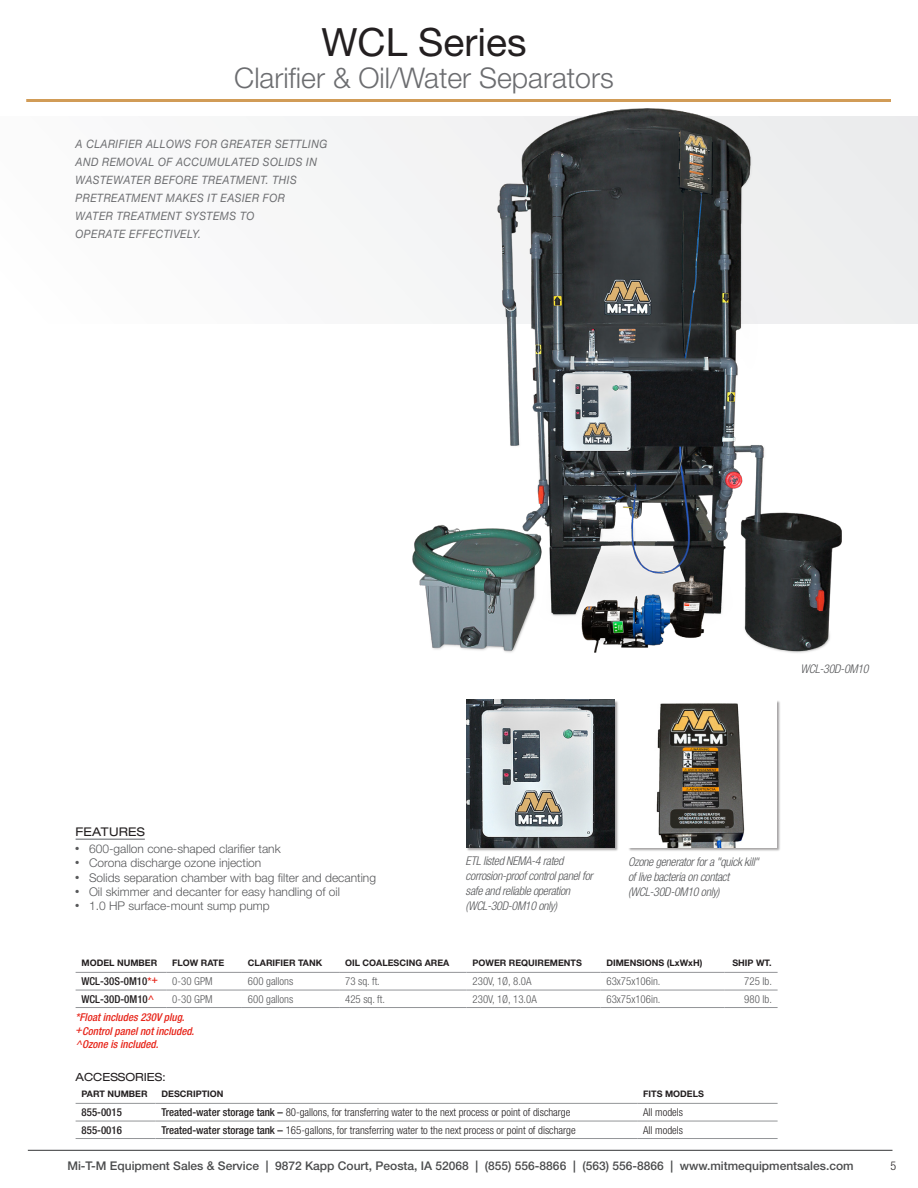
<style>
.page{position:relative;width:918px;height:1188px;background:#fff}
.page>*{position:absolute;margin:0;border:0;box-sizing:border-box;transform-origin:0 0}
.t1{font:39px "Helvetica Neue LT Std";color:#231f20}
.t2{font:300 28.5px "Helvetica Neue LT Std";color:#6c6d70}
.t3{font:300 12px "Helvetica Neue LT Std";color:#57585a}
.t4{font:italic 300 condensed 12px "Helvetica Neue LT Std";letter-spacing:-.025em;color:#57585a}
.t5{font:500 12px "Helvetica Neue LT Std";color:#4b4c4d}
.t6{font:expanded 12px "Helvetica Neue LT Std";letter-spacing:.02em;color:#231f20}
.t7{font:300 condensed 12px "Helvetica Neue LT Std";color:#231f20}
.t8{font:italic 11.55px/18px "Helvetica Neue LT Std";letter-spacing:.04em;color:#6c6d70;scale:.91 1}
.t9{font:expanded 11.25px "Helvetica Neue LT Std";color:#231f20}
.CHART_TEXT{font:300 condensed 10.8px "Helvetica Neue LT Std";color:#231f20}
.CHART_TEXT-2{font:300 condensed 10.8px "Helvetica Neue LT Std";color:#57585a}
.CHART_MODEL_NUMBERS{font:italic 500 condensed 10.8px "Helvetica Neue LT Std";color:#e72419}
.CHART_MODEL_NUMBERS-2{font:500 condensed 10.8px "Helvetica Neue LT Std";color:#231f20}
.CHART_TEXT_WEIGHT{font:300 condensed 10.8px "Helvetica Neue LT Std";color:#57585a}
.CHARTS_HEADINGS{font:700 9px "Helvetica Neue LT Std";color:#231f20}
.CHARTS_HEADINGS_WEIGHT{font:700 9px "Helvetica Neue LT Std";color:#231f20}
.s1{color:#e72419}
.s2{font-weight:500}
</style>
<div class="page">
<hr style="left:26px;top:99px;width:865px;height:3px;background:#d19c57">
<hr style="left:28px;top:1150px;width:865px;height:1px;background:#4b4c4d">
<div style="left:0;top:116px;width:918px;height:207px;background:#f7f7f8"></div>
<hr style="left:76px;top:838px;width:69px;height:2px;background:#939598">
<hr style="left:76px;top:972px;width:90px;height:1px;background:#939598">
<hr style="left:166px;top:972px;width:76px;height:1px;background:#939598">
<hr style="left:242px;top:972px;width:97px;height:1px;background:#939598">
<hr style="left:339px;top:972px;width:128px;height:1px;background:#939598">
<hr style="left:467px;top:972px;width:133px;height:1px;background:#939598">
<hr style="left:600px;top:972px;width:125px;height:1px;background:#939598">
<hr style="left:725px;top:972px;width:53px;height:1px;background:#939598">
<hr style="left:76px;top:990px;width:90px;height:1px;background:#939598">
<hr style="left:166px;top:990px;width:76px;height:1px;background:#939598">
<hr style="left:242px;top:990px;width:97px;height:1px;background:#939598">
<hr style="left:339px;top:990px;width:128px;height:1px;background:#939598">
<hr style="left:467px;top:990px;width:133px;height:1px;background:#939598">
<hr style="left:600px;top:990px;width:125px;height:1px;background:#939598">
<hr style="left:725px;top:990px;width:53px;height:1px;background:#939598">
<hr style="left:76px;top:1007px;width:90px;height:1px;background:#939598">
<hr style="left:166px;top:1007px;width:76px;height:1px;background:#939598">
<hr style="left:242px;top:1007px;width:97px;height:1px;background:#939598">
<hr style="left:339px;top:1007px;width:128px;height:1px;background:#939598">
<hr style="left:467px;top:1007px;width:133px;height:1px;background:#939598">
<hr style="left:600px;top:1007px;width:125px;height:1px;background:#939598">
<hr style="left:725px;top:1007px;width:53px;height:1px;background:#939598">
<hr style="left:76px;top:1103px;width:80px;height:1px;background:#939598">
<hr style="left:156px;top:1103px;width:481px;height:1px;background:#939598">
<hr style="left:637px;top:1103px;width:141px;height:1px;background:#939598">
<hr style="left:76px;top:1121px;width:80px;height:1px;background:#939598">
<hr style="left:156px;top:1121px;width:481px;height:1px;background:#939598">
<hr style="left:637px;top:1121px;width:141px;height:1px;background:#939598">
<hr style="left:76px;top:1138px;width:80px;height:1px;background:#939598">
<hr style="left:156px;top:1138px;width:481px;height:1px;background:#939598">
<hr style="left:637px;top:1138px;width:141px;height:1px;background:#939598">
<img style="left:412px;top:108px;width:434px;height:545px">
<div style="left:466px;top:700px;width:153px;height:151px;background:#231f20;opacity:.4"></div>
<img style="left:466px;top:700px;width:149px;height:147px">
<div style="left:628px;top:700px;width:153px;height:151px;background:#231f20;opacity:.4"></div>
<div style="left:628px;top:700px;width:149px;height:147px;background:#fff"></div>
<img style="left:656px;top:703px;width:89px;height:144px">
<h1 class="t1" style="left:322px;top:19px;width:207px">WCL Series</h1>
<h2 class="t2" style="left:234px;top:60px;width:381px">Clarifier &amp; Oil/Water Separators</h2>
<p class="t8" style="left:76px;top:135px;width:278px">A CLARIFIER ALLOWS FOR GREATER SETTLING<br>AND REMOVAL OF ACCUMULATED SOLIDS IN<br>WASTEWATER BEFORE TREATMENT. THIS</p>
<p class="t8" style="left:76px;top:189px;width:232px">PRETREATMENT MAKES IT EASIER FOR</p>
<p class="t8" style="left:76px;top:207px;width:198px">WATER TREATMENT SYSTEMS TO</p>
<p class="t8" style="left:76px;top:225px;width:139px">OPERATE EFFECTIVELY.</p>
<p class="t4" style="left:800px;top:661px;width:70px">WCL-30D-0M10</p>
<p class="t6" style="left:76px;top:825px;width:71px">FEATURES</p>
<p class="t3" style="left:76px;top:841px;width:207px">● 600-gallon cone-shaped clarifier tank</p>
<p class="t3" style="left:76px;top:856px;width:187px">● Corona discharge ozone injection</p>
<p class="t3" style="left:76px;top:870px;width:302px">● Solids separation chamber with bag filter and decanting</p>
<p class="t3" style="left:76px;top:884px;width:266px">● Oil skimmer and decanter for easy handling of oil</p>
<p class="t3" style="left:76px;top:899px;width:196px">● 1.0 HP surface-mount sump pump</p>
<p class="t4" style="left:466px;top:854px;width:99px">ETL listed NEMA-4 rated</p>
<p class="t4" style="left:466px;top:869px;width:129px">corrosion-proof control panel for</p>
<p class="t4" style="left:466px;top:884px;width:106px">safe and reliable operation</p>
<p class="t4" style="left:466px;top:899px;width:93px">(WCL-30D-0M10 only)</p>
<p class="t4" style="left:628px;top:855px;width:132px">Ozone generator for a "quick kill"</p>
<p class="t4" style="left:628px;top:870px;width:103px">of live bacteria on contact</p>
<p class="t4" style="left:628px;top:885px;width:93px">(WCL-30D-0M10 only)</p>
<p class="CHARTS_HEADINGS" style="left:82px;top:958px;width:77px">MODEL NUMBER</p>
<p class="CHARTS_HEADINGS" style="left:172px;top:958px;width:54px">FLOW RATE</p>
<p class="CHARTS_HEADINGS" style="left:248px;top:958px;width:76px">CLARIFIER TANK</p>
<p class="CHARTS_HEADINGS" style="left:345px;top:958px;width:106px">OIL COALESCING AREA</p>
<p class="CHARTS_HEADINGS" style="left:473px;top:958px;width:111px">POWER REQUIREMENTS</p>
<p class="CHARTS_HEADINGS" style="left:606px;top:958px;width:97px">DIMENSIONS (LxWxH)</p>
<p class="CHARTS_HEADINGS_WEIGHT" style="left:732px;top:958px;width:41px">SHIP WT.</p>
<p class="CHART_MODEL_NUMBERS-2" style="left:82px;top:975px;width:78px">WCL-30S-0M10<span class="s1">*</span><sup>+</sup></p>
<p class="CHART_TEXT-2" style="left:172px;top:975px;width:42px">0-30 GPM</p>
<p class="CHART_TEXT-2" style="left:248px;top:975px;width:47px">600 gallons</p>
<p class="CHART_TEXT-2" style="left:345px;top:975px;width:36px">73 sq. ft.</p>
<p class="CHART_TEXT-2" style="left:473px;top:975px;width:61px">230V, 1Ø, 8.0A</p>
<p class="CHART_TEXT-2" style="left:606px;top:975px;width:56px">63x75x106in.</p>
<p class="CHART_TEXT_WEIGHT" style="left:744px;top:975px;width:29px">725 lb.</p>
<p class="CHART_MODEL_NUMBERS-2" style="left:82px;top:992px;width:74px">WCL-30D-0M10<span class="s1">^</span></p>
<p class="CHART_TEXT-2" style="left:172px;top:993px;width:42px">0-30 GPM</p>
<p class="CHART_TEXT-2" style="left:248px;top:993px;width:47px">600 gallons</p>
<p class="CHART_TEXT-2" style="left:345px;top:993px;width:41px">425 sq. ft.</p>
<p class="CHART_TEXT-2" style="left:473px;top:993px;width:66px">230V, 1Ø, 13.0A</p>
<p class="CHART_TEXT-2" style="left:606px;top:993px;width:56px">63x75x106in.</p>
<p class="CHART_TEXT_WEIGHT" style="left:744px;top:993px;width:29px">980 lb.</p>
<p class="CHART_MODEL_NUMBERS" style="left:76px;top:1011px;width:110px">*Float includes 230V plug.</p>
<p class="CHART_MODEL_NUMBERS" style="left:76px;top:1024px;width:120px">+Control panel not included.</p>
<p class="CHART_MODEL_NUMBERS" style="left:76px;top:1038px;width:84px">^Ozone is included.</p>
<p class="t9" style="left:76px;top:1070px;width:92px">ACCESSORIES:</p>
<p class="CHARTS_HEADINGS" style="left:82px;top:1089px;width:68px">PART NUMBER</p>
<p class="CHARTS_HEADINGS" style="left:162px;top:1089px;width:63px">DESCRIPTION</p>
<p class="CHARTS_HEADINGS" style="left:643px;top:1089px;width:62px">FITS MODELS</p>
<p class="CHART_MODEL_NUMBERS-2" style="left:82px;top:1106px;width:42px">855-0015</p>
<p class="CHART_TEXT" style="left:162px;top:1106px;width:410px"><span class="s2">Treated-water storage tank –</span> 80-gallons, for transferring water to the next process or point of discharge</p>
<p class="CHART_TEXT" style="left:643px;top:1106px;width:41px">All models</p>
<p class="CHART_MODEL_NUMBERS-2" style="left:82px;top:1123px;width:42px">855-0016</p>
<p class="CHART_TEXT" style="left:162px;top:1124px;width:416px"><span class="s2">Treated-water storage tank –</span> 165-gallons, for transferring water to the next process or point of discharge</p>
<p class="CHART_TEXT" style="left:643px;top:1124px;width:41px">All models</p>
<p class="t5" style="left:67px;top:1159px;width:788px">Mi-T-M Equipment Sales &amp; Service | 9872 Kapp Court, Peosta, IA 52068 | (855) 556-8866 | (563) 556-8866 | www.mitmequipmentsales.com</p>
<p class="t7" style="left:891px;top:1159px;width:7px">5</p>
</div>
